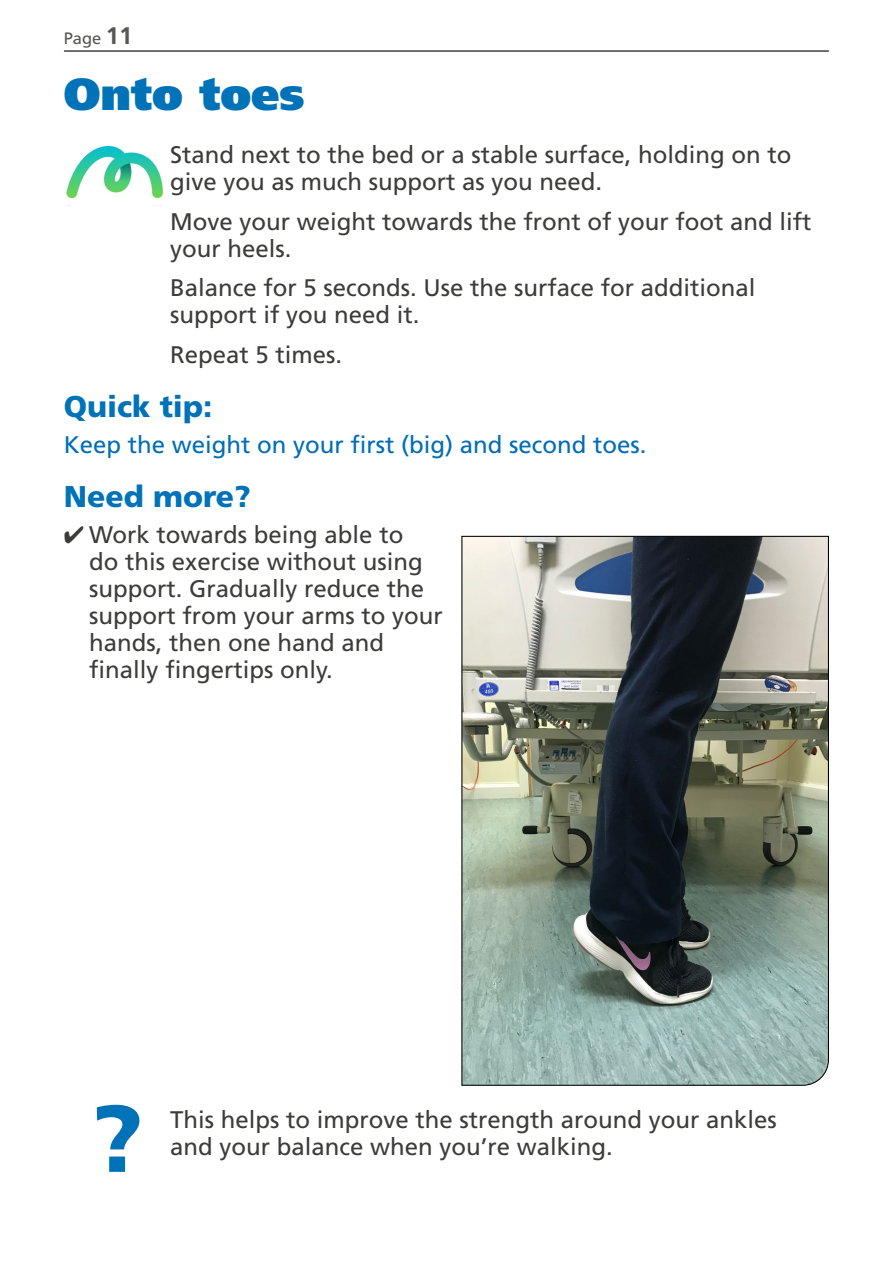
<style>
.page{position:relative;width:893px;height:1263px;background:#fff}
.page>*{position:absolute;margin:0;border:0;box-sizing:border-box;transform-origin:0 0}
.t1{font:900 94.5px "Frutiger LT Std";color:#0072b8}
.t2{font:900 45px "Frutiger LT Std";color:#0072b8}
.t3{font:900 30px "Frutiger LT Std";color:#0072b8}
.t4{font:24px/27px "Frutiger LT Std";color:#3c3c3b}
.t5{font:24px "Frutiger LT Std";color:#006db7}
.t6{font:16.5px "Frutiger LT Std";color:#575756}
.s1{font-weight:700;font-size:24px}
</style>
<div class="page">
<hr style="left:64px;top:50px;width:765px;height:2px;background:#000">
<img style="left:66px;top:147px;width:97px;height:52px">
<svg style="left:461px;top:535px;width:368px;height:551px;background:#7c867e"></svg>
<p class="t6" style="left:64px;top:28px;width:70px">Page <span class="s1">11</span></p>
<h2 class="t2" style="left:64px;top:67px;width:242px">Onto toes</h2>
<p class="t4" style="left:170px;top:141px;width:623px">Stand next to the bed or a stable surface, holding on to give you as much support as you need.</p>
<p class="t4" style="left:170px;top:208px;width:643px">Move your weight towards the front of your foot and lift your heels.</p>
<p class="t4" style="left:170px;top:275px;width:587px">Balance for 5 seconds. Use the surface for additional support if you need it.</p>
<p class="t4" style="left:170px;top:341px;width:174px">Repeat 5 times.</p>
<p class="t3" style="left:64px;top:389px;width:150px">Quick tip:</p>
<p class="t5" style="left:64px;top:430px;width:584px">Keep the weight on your first (big) and second toes.</p>
<p class="t3" style="left:64px;top:478px;width:189px">Need more?</p>
<p class="t4" style="left:89px;top:521px;width:355px;text-indent:-26px">✔ Work towards being able to<br>do this exercise without using support. Gradually reduce the support from your arms to your hands, then one hand and finally fingertips only.</p>
<h1 class="t1" style="left:91px;top:1082px;width:54px">?</h1>
<p class="t4" style="left:170px;top:1106px;width:608px">This helps to improve the strength around your ankles and your balance when you’re walking.</p>
</div>
